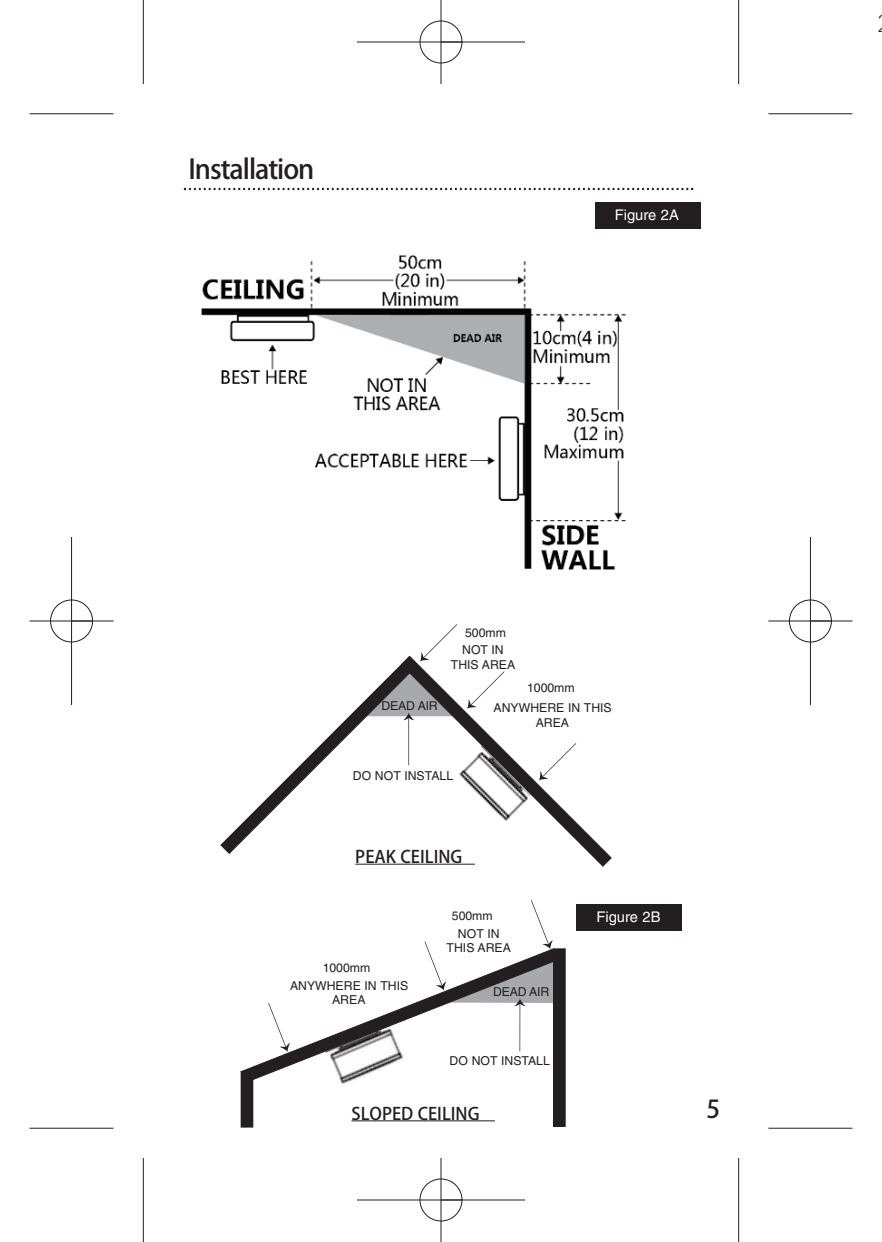
<style>
.page{position:relative;width:882px;height:1242px;background:#fff}
.page>*{position:absolute;margin:0;border:0;box-sizing:border-box;transform-origin:0 0}
.t1{font:26.95px "Helvetica Bold TT";letter-spacing:-.04em;color:#231f20}
.t2{font:24.5px "Helvetica Bold TT";color:#231f20}
.t3{font:17.15px "Helvetica TT";color:#231f20}
.t4{font:14.7px "Helvetica";color:#fff}
.t5{font:12.25px/14.7px "Helvetica";color:#231f20;text-align:center}
</style>
<div class="page">
<svg style="left:184px;top:188px;width:509px;height:2px"></svg>
<div style="left:595px;top:202px;width:105px;height:27px;background:#231f20"></div>
<hr style="left:143px;top:0;width:1px;height:84px;background:#231f20">
<hr style="left:30px;top:113px;width:84px;height:1px;background:#231f20">
<hr style="left:738px;top:0;width:1px;height:84px;background:#231f20">
<hr style="left:768px;top:113px;width:84px;height:1px;background:#231f20">
<hr style="left:143px;top:1158px;width:1px;height:84px;background:#231f20">
<hr style="left:30px;top:1127px;width:84px;height:2px;background:#231f20">
<hr style="left:738px;top:1158px;width:1px;height:84px;background:#231f20">
<hr style="left:768px;top:1127px;width:84px;height:2px;background:#231f20">
<div style="left:419px;top:20px;width:44px;height:44px;border:1px solid #fff;border-radius:50%"></div>
<div style="left:419px;top:1178px;width:44px;height:44px;border:1px solid #fff;border-radius:50%"></div>
<div style="left:50px;top:599px;width:43px;height:44px;border:1px solid #fff;border-radius:50%"></div>
<div style="left:789px;top:599px;width:43px;height:44px;border:1px solid #fff;border-radius:50%"></div>
<hr style="left:357px;top:41px;width:168px;height:2px;background:#231f20">
<hr style="left:357px;top:1199px;width:168px;height:1px;background:#231f20">
<hr style="left:71px;top:537px;width:1px;height:168px;background:#231f20">
<hr style="left:810px;top:537px;width:1px;height:168px;background:#231f20">
<hr style="left:440px;top:0;width:2px;height:84px;background:#231f20">
<hr style="left:440px;top:1158px;width:2px;height:84px;background:#231f20">
<hr style="left:30px;top:620px;width:84px;height:2px;background:#231f20">
<hr style="left:768px;top:620px;width:84px;height:2px;background:#231f20">
<div style="left:420px;top:21px;width:42px;height:42px;border:1px solid #231f20;border-radius:50%"></div>
<div style="left:420px;top:1178px;width:42px;height:43px;border:1px solid #231f20;border-radius:50%"></div>
<div style="left:50px;top:599px;width:43px;height:43px;border:1px solid #231f20;border-radius:50%"></div>
<div style="left:789px;top:599px;width:43px;height:43px;border:1px solid #231f20;border-radius:50%"></div>
<div style="left:577px;top:904px;width:105px;height:26px;background:#231f20"></div>
<svg style="left:457px;top:703px;width:155px;height:164px"></svg>
<svg style="left:220px;top:624px;width:237px;height:230px"></svg>
<svg style="left:467px;top:671px;width:38px;height:38px"></svg>
<svg style="left:539px;top:743px;width:37px;height:37px"></svg>
<svg style="left:241px;top:900px;width:319px;height:183px"></svg>
<div style="left:554px;top:949px;width:11px;height:177px;background:#231f20"></div>
<div style="left:553px;top:949px;width:12px;height:177px;border:1px solid #231f20"></div>
<div style="left:241px;top:1072px;width:12px;height:55px;background:#231f20"></div>
<hr style="left:355px;top:863px;width:120px;height:2px;background:#231f20">
<hr style="left:352px;top:1120px;width:143px;height:1px;background:#231f20">
<img style="left:201px;top:255px;width:425px;height:315px">
<h1 class="t1" style="left:189px;top:153px;width:127px">Installation</h1>
<p class="t4" style="left:615px;top:206px;width:66px">Figure 2A</p>
<p class="t5" style="left:382px;top:698px;width:58px">DEAD AIR</p>
<p class="t5" style="left:465px;top:625px;width:42px">500mm</p>
<p class="t5" style="left:451px;top:643px;width:66px">NOT IN<br>THIS AREA</p>
<p class="t5" style="left:494px;top:700px;width:120px">ANYWHERE IN THIS<br>AREA</p>
<p class="t5" style="left:527px;top:680px;width:49px">1000mm</p>
<p class="t5" style="left:353px;top:769px;width:102px">DO NOT INSTALL</p>
<h3 class="t3" style="left:355px;top:846px;width:109px">PEAK CEILING</h3>
<p class="t5" style="left:452px;top:908px;width:42px">500mm</p>
<p class="t5" style="left:323px;top:961px;width:49px">1000mm</p>
<p class="t5" style="left:290px;top:978px;width:120px">ANYWHERE IN THIS<br>AREA</p>
<p class="t5" style="left:447px;top:926px;width:66px">NOT IN<br>THIS AREA</p>
<p class="t5" style="left:493px;top:985px;width:58px">DEAD AIR</p>
<p class="t5" style="left:450px;top:1053px;width:102px">DO NOT INSTALL</p>
<h3 class="t3" style="left:352px;top:1103px;width:130px">SLOPED CEILING</h3>
<p class="t4" style="left:596px;top:908px;width:66px">Figure 2B</p>
<h2 class="t2" style="left:706px;top:1094px;width:15px">5</h2>
</div>
